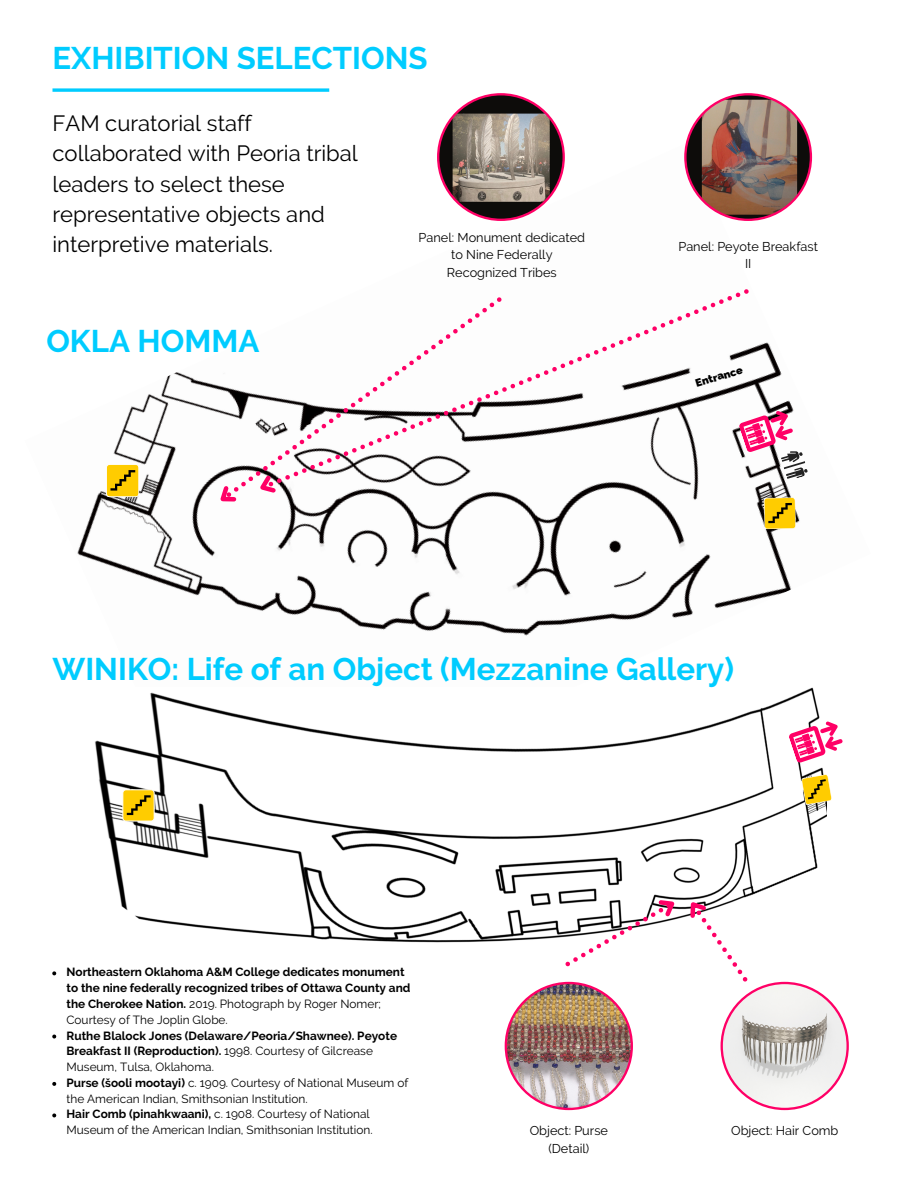
<style>
.page{position:relative;width:918px;height:1188px;background:#fff}
.page>*{position:absolute;margin:0;border:0;box-sizing:border-box;transform-origin:0 0}
.t1{font:700 31.2px "Raleway";color:#0cf}
.t2{font:22.05px/30.3px "Raleway";color:#000}
.t3{font:12.75px/17.5px "Raleway";color:#000;text-align:center}
.t4{font:700 11.85px/15.8px "Raleway";color:#000}
.t5{font:11.85px/15.8px "Raleway";color:#000}
.t6{font:800 10.95px "Raleway";color:#000}
.s1{font-weight:400}
.s2{font-weight:700}
</style>
<div class="page">
<svg style="left:52px;top:88px;width:277px;height:4px"></svg>
<img style="left:77px;top:155px;width:750px;height:662px">
<img style="left:92px;top:688px;width:734px;height:255px">
<svg style="left:788px;top:718px;width:55px;height:46px"></svg>
<svg style="left:764px;top:497px;width:32px;height:32px"></svg>
<svg style="left:801px;top:774px;width:31px;height:31px"></svg>
<svg style="left:123px;top:790px;width:31px;height:31px"></svg>
<svg style="left:106px;top:464px;width:33px;height:33px"></svg>
<img style="left:684px;top:93px;width:128px;height:128px">
<svg style="left:268px;top:289px;width:481px;height:198px"></svg>
<svg style="left:251px;top:498px;width:31px;height:4px"></svg>
<svg style="left:226px;top:296px;width:276px;height:202px"></svg>
<svg style="left:209px;top:480px;width:34px;height:34px"></svg>
<svg style="left:505px;top:889px;width:344px;height:221px"></svg>
<svg style="left:738px;top:407px;width:70px;height:74px"></svg>
<svg style="left:437px;top:93px;width:128px;height:128px"></svg>
<svg style="left:52px;top:971px;width:4px;height:4px"></svg>
<svg style="left:52px;top:1035px;width:4px;height:4px"></svg>
<svg style="left:52px;top:1082px;width:4px;height:4px"></svg>
<svg style="left:52px;top:1113px;width:4px;height:4px"></svg>
<p class="t1" style="left:52px;top:39px;width:377px">EXHIBITION SELECTIONS</p>
<p class="t2" style="left:52px;top:108px;width:307px">FAM curatorial staff collaborated with Peoria tribal leaders to select these representative objects and interpretive materials.</p>
<p class="t1" style="left:46px;top:323px;width:215px">OKLA HOMMA</p>
<p class="t3" style="left:419px;top:228px;width:168px">Panel: Monument dedicated to Nine Federally<br>Recognized Tribes</p>
<p class="t3" style="left:678px;top:237px;width:141px">Panel: Peyote Breakfast<br>II</p>
<p class="t6" style="left:694px;top:377px;width:50px;rotate:-17deg">Entrance</p>
<p class="t1" style="left:52px;top:651px;width:683px">WINIKO: Life of an Object (Mezzanine Gallery)</p>
<p class="t4" style="left:66px;top:964px;width:346px">Northeastern Oklahoma A&amp;M College dedicates monument to the nine federally recognized tribes of Ottawa County and the Cherokee Nation. <span class="s1">2019. Photograph by Roger Nomer; Courtesy of The Joplin Globe.</span></p>
<p class="t4" style="left:66px;top:1027px;width:332px">Ruthe Blalock Jones (Delaware/Peoria/Shawnee). Peyote<br>Breakfast II (Reproduction). <span class="s1">1998. Courtesy of Gilcrease<br>Museum, Tulsa, Oklahoma.</span></p>
<p class="t5" style="left:66px;top:1075px;width:343px"><span class="s2">Purse (šooli mootayi)</span> c. 1909. Courtesy of National Museum of the American Indian, Smithsonian Institution.</p>
<p class="t5" style="left:66px;top:1106px;width:308px"><span class="s2">Hair Comb (pinahkwaani),</span> c. 1908. Courtesy of National<br>Museum of the American Indian, Smithsonian Institution.</p>
<p class="t3" style="left:530px;top:1122px;width:80px">Object: Purse</p>
<p class="t3" style="left:731px;top:1122px;width:109px">Object: Hair Comb</p>
<p class="t3" style="left:548px;top:1139px;width:42px">(Detail)</p>
</div>
